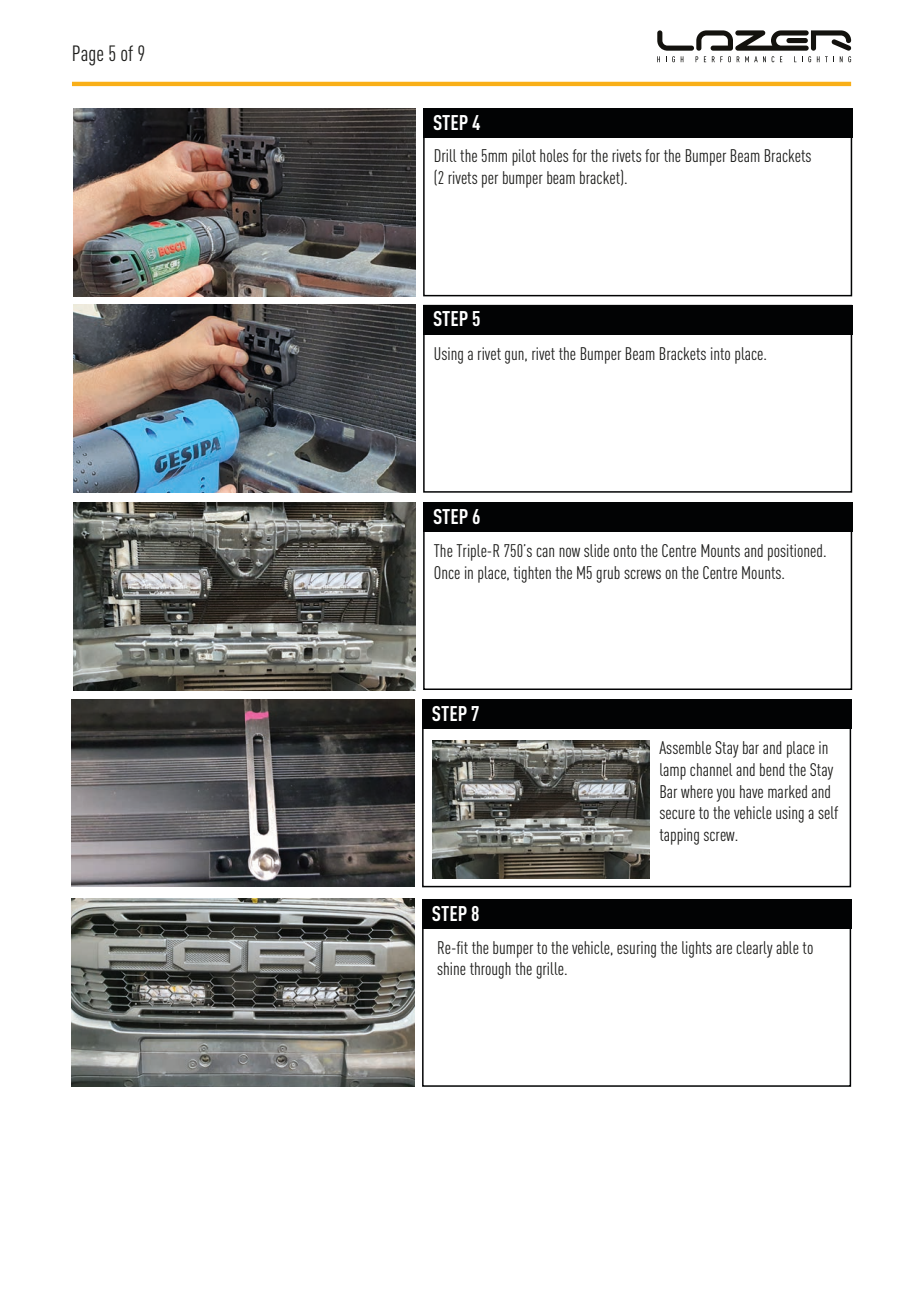
<style>
.page{position:relative;width:919px;height:1289px;background:#fff}
.page>*{position:absolute;margin:0;border:0;box-sizing:border-box;transform-origin:0 0}
.t1{font:condensed 21.75px "DINOT";color:#1d1d1b}
.t2{font:700 condensed 21px "DINOT";color:#fff}
.t3{font:condensed 18px/21.6px "DINOT";color:#1d1d1b}
</style>
<div class="page">
<svg style="left:657px;top:30px;width:194px;height:32px"></svg>
<hr style="left:72px;top:82px;width:779px;height:4px;background:#f9af18">
<div style="left:422px;top:699px;width:429px;height:188px;border:2px solid #020304"></div>
<img style="left:73px;top:502px;width:342px;height:188px">
<img style="left:72px;top:699px;width:342px;height:187px">
<div style="left:423px;top:109px;width:429px;height:29px;background:#020304"></div>
<div style="left:423px;top:305px;width:429px;height:29px;background:#020304"></div>
<div style="left:423px;top:502px;width:429px;height:29px;background:#020304"></div>
<div style="left:422px;top:699px;width:429px;height:30px;background:#020304"></div>
<div style="left:423px;top:109px;width:429px;height:187px;border:2px solid #020304"></div>
<div style="left:423px;top:305px;width:429px;height:187px;border:2px solid #020304"></div>
<div style="left:423px;top:502px;width:429px;height:188px;border:2px solid #020304"></div>
<img style="left:73px;top:305px;width:342px;height:187px">
<img style="left:73px;top:109px;width:342px;height:187px">
<img style="left:433px;top:740px;width:216px;height:138px">
<img style="left:72px;top:899px;width:342px;height:187px">
<div style="left:422px;top:899px;width:429px;height:29px;background:#020304"></div>
<p class="t1" style="left:72px;top:41px;width:75px">Page 5 of 9</p>
<p class="t2" style="left:433px;top:110px;width:49px">STEP 4</p>
<p class="t3" style="left:434px;top:145px;width:379px">Drill the 5mm pilot holes for the rivets for the Bumper Beam Brackets</p>
<p class="t3" style="left:434px;top:167px;width:195px">(2 rivets per bumper beam bracket).</p>
<p class="t2" style="left:433px;top:306px;width:49px">STEP 5</p>
<p class="t3" style="left:434px;top:342px;width:335px">Using a rivet gun, rivet the Bumper Beam Brackets into place.</p>
<p class="t2" style="left:433px;top:503px;width:49px">STEP 6</p>
<p class="t3" style="left:434px;top:539px;width:394px">The Triple-R 750’s can now slide onto the Centre Mounts and positioned.<br>Once in place, tighten the M5 grub screws on the Centre Mounts.</p>
<p class="t2" style="left:432px;top:701px;width:49px">STEP 7</p>
<p class="t3" style="left:659px;top:737px;width:180px">Assemble Stay bar and place in lamp channel and bend the Stay<br>Bar where you have marked and secure to the vehicle using a self tapping screw.</p>
<p class="t2" style="left:432px;top:900px;width:49px">STEP 8</p>
<p class="t3" style="left:437px;top:936px;width:377px">Re-fit the bumper to the vehicle, esuring the lights are clearly able to shine through the grille.</p>
</div>
